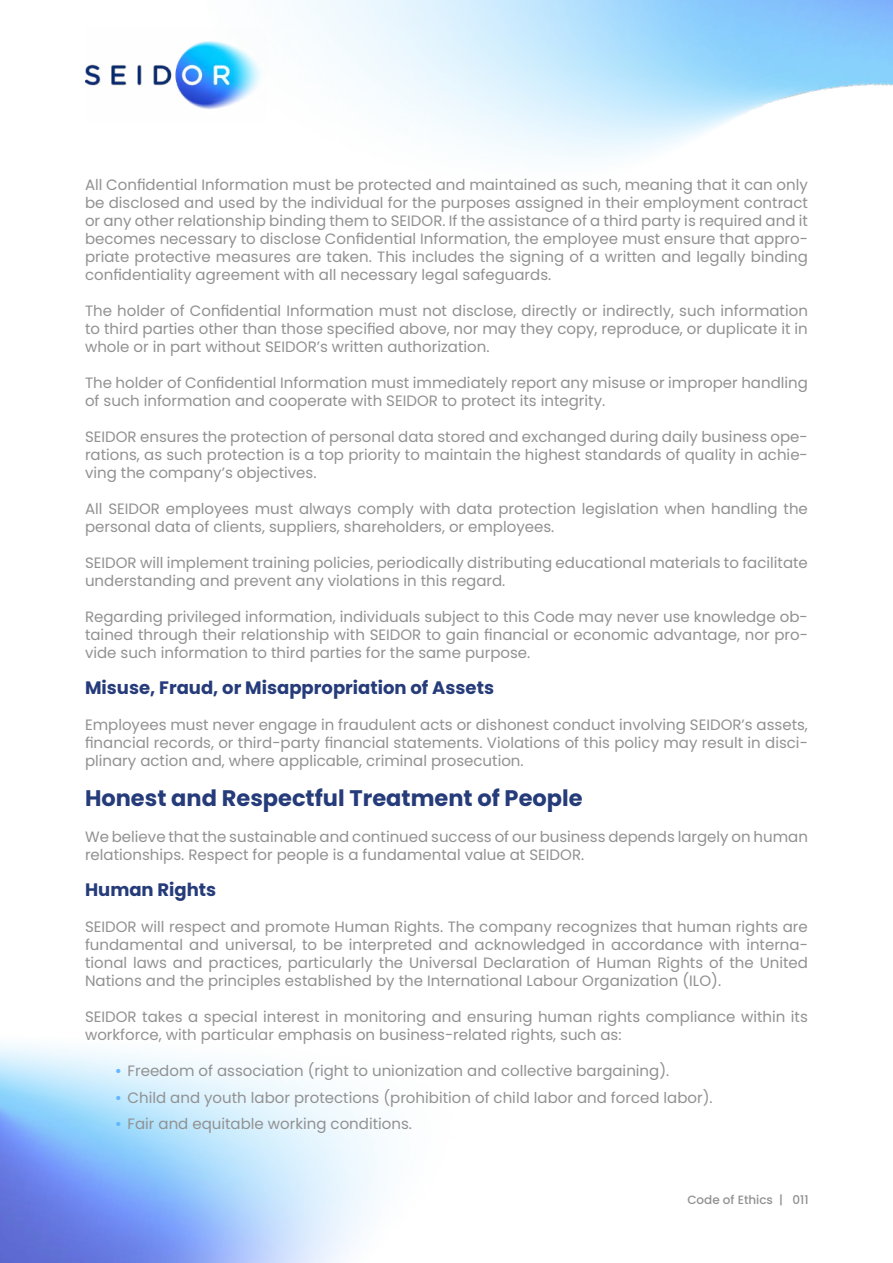
<style>
.page{position:relative;width:893px;height:1263px;background:#fff}
.page>*{position:absolute;margin:0;border:0;box-sizing:border-box;transform-origin:0 0}
.t1{font:700 22.5px "Poppins";color:#263c7a}
.t2{font:700 18px "Poppins";color:#263c7a}
.t3{font:15px/18px "Poppins";color:#919191;text-align:justify}
.t4{font:500 12px "Poppins";color:#919191}
.s1{font-weight:600;color:#66b6ff}
</style>
<div class="page">
<img style="left:0;top:1043px;width:381px;height:220px">
<img style="left:85px;top:29px;width:181px;height:81px">
<p class="t3" style="left:85px;top:176px;width:724px">All Confidential Information must be protected and maintained as such, meaning that it can only be disclosed and used by the individual for the purposes assigned in their employment contract or any other relationship binding them to SEIDOR. If the assistance of a third party is required and it becomes necessary to disclose Confidential Information, the employee must ensure that appro&shy;priate protective measures are taken. This includes the signing of a written and legally binding confidentiality agreement with all necessary legal safeguards.</p>
<p class="t3" style="left:85px;top:302px;width:724px">The holder of Confidential Information must not disclose, directly or indirectly, such information to third parties other than those specified above, nor may they copy, reproduce, or duplicate it in whole or in part without SEIDOR’s written authorization.</p>
<p class="t3" style="left:85px;top:374px;width:724px">The holder of Confidential Information must immediately report any misuse or improper handling of such information and cooperate with SEIDOR to protect its integrity.</p>
<p class="t3" style="left:85px;top:428px;width:724px">SEIDOR ensures the protection of personal data stored and exchanged during daily business ope&shy;rations, as such protection is a top priority to maintain the highest standards of quality in achie&shy;ving the company’s objectives.</p>
<p class="t3" style="left:85px;top:500px;width:724px">All SEIDOR employees must always comply with data protection legislation when handling the personal data of clients, suppliers, shareholders, or employees.</p>
<p class="t3" style="left:85px;top:554px;width:724px">SEIDOR will implement training policies, periodically distributing educational materials to facilitate understanding and prevent any violations in this regard.</p>
<p class="t3" style="left:85px;top:608px;width:724px">Regarding privileged information, individuals subject to this Code may never use knowledge ob&shy;tained through their relationship with SEIDOR to gain financial or economic advantage, nor pro&shy;vide such information to third parties for the same purpose.</p>
<p class="t2" style="left:85px;top:677px;width:410px">Misuse, Fraud, or Misappropriation of Assets</p>
<p class="t3" style="left:85px;top:716px;width:724px">Employees must never engage in fraudulent acts or dishonest conduct involving SEIDOR’s assets, financial records, or third-party financial statements. Violations of this policy may result in disci&shy;plinary action and, where applicable, criminal prosecution.</p>
<h1 class="t1" style="left:85px;top:785px;width:499px">Honest and Respectful Treatment of People</h1>
<p class="t3" style="left:85px;top:828px;width:724px">We believe that the sustainable and continued success of our business depends largely on human relationships. Respect for people is a fundamental value at SEIDOR.</p>
<p class="t2" style="left:85px;top:879px;width:133px">Human Rights</p>
<p class="t3" style="left:85px;top:918px;width:724px">SEIDOR will respect and promote Human Rights. The company recognizes that human rights are fundamental and universal, to be interpreted and acknowledged in accordance with interna&shy;tional laws and practices, particularly the Universal Declaration of Human Rights of the United Nations and the principles established by the International Labour Organization (ILO).</p>
<p class="t3" style="left:85px;top:1008px;width:724px">SEIDOR takes a special interest in monitoring and ensuring human rights compliance within its workforce, with particular emphasis on business-related rights, such as:</p>
<p class="t3" style="left:115px;top:1062px;width:556px"><span class="s1">•</span> Freedom of association (right to unionization and collective bargaining).</p>
<p class="t3" style="left:115px;top:1089px;width:599px"><span class="s1">•</span> Child and youth labor protections (prohibition of child labor and forced labor).</p>
<p class="t3" style="left:115px;top:1115px;width:299px"><span class="s1">•</span> Fair and equitable working conditions.</p>
<p class="t4" style="left:687px;top:1193px;width:123px">Code of Ethics | 011</p>
</div>
